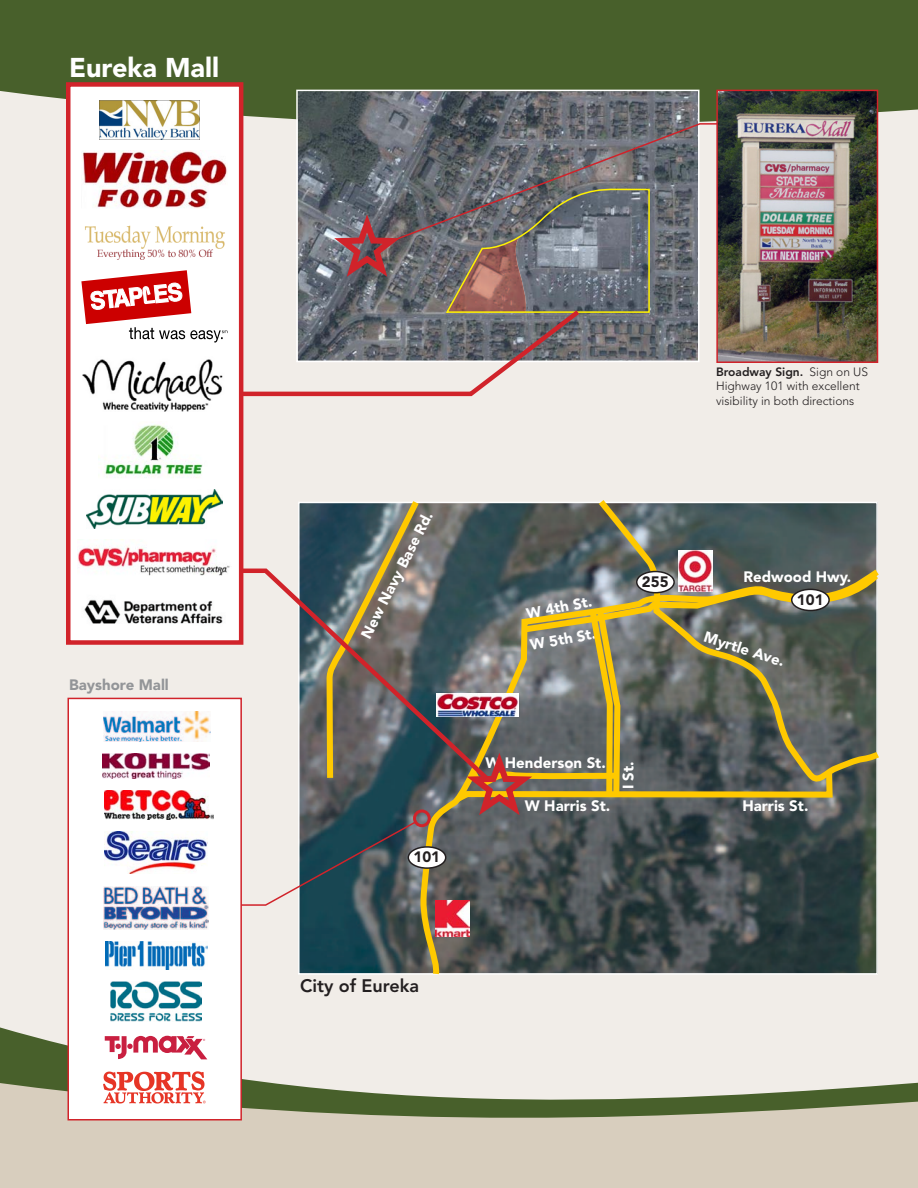
<style>
.page{position:relative;width:918px;height:1188px;background:#fff}
.page>*{position:absolute;margin:0;border:0;box-sizing:border-box;transform-origin:0 0}
.t1{font:900 27px "Avenir";color:#fff}
.t2{font:800 18px "Avenir";color:#231f20}
.t3{font:900 15px/31.8px "Avenir";color:#fff}
.t4{font:900 15px "Avenir";color:#939598}
.t5{font:900 15px "Avenir";color:#231f20}
.t6{font:300 12px/14.4px "Avenir";color:#231f20}
.s1{font-weight:800}
</style>
<div class="page">
<div style="left:0;top:147px;width:918px;height:880px;background:#f1ede8"></div>
<img style="left:301px;top:505px;width:294px;height:467px">
<div style="left:0;top:1139px;width:918px;height:49px;background:#d8cebe"></div>
<svg style="left:0;top:1027px;width:918px;height:112px;background:#c9c8b7"></svg>
<div style="left:0;top:0;width:918px;height:147px;background:#48602b"></div>
<svg style="left:242px;top:820px;width:176px;height:87px;background:#728185"></svg>
<div style="left:68px;top:84px;width:173px;height:559px;background:#fff"></div>
<div style="left:66px;top:82px;width:177px;height:563px;border:4px solid #d1232a"></div>
<div style="left:68px;top:698px;width:173px;height:422px;background:#fff"></div>
<div style="left:68px;top:698px;width:174px;height:422px;border:2px solid #d1232a"></div>
<img style="left:78px;top:539px;width:152px;height:37px">
<img style="left:103px;top:753px;width:106px;height:26px">
<img style="left:105px;top:791px;width:108px;height:29px">
<img style="left:105px;top:832px;width:103px;height:42px">
<img style="left:104px;top:886px;width:105px;height:44px">
<img style="left:106px;top:942px;width:101px;height:27px">
<img style="left:111px;top:982px;width:91px;height:40px">
<svg style="left:296px;top:90px;width:404px;height:32px;background:#676c72"></svg>
<img style="left:719px;top:93px;width:156px;height:267px">
<div style="left:716px;top:90px;width:162px;height:273px;border:2px solid #d1232a"></div>
<img style="left:103px;top:712px;width:108px;height:29px">
<img style="left:84px;top:599px;width:139px;height:25px">
<svg style="left:105px;top:1036px;width:102px;height:23px"></svg>
<svg style="left:103px;top:1071px;width:103px;height:33px"></svg>
<img style="left:98px;top:424px;width:105px;height:54px">
<svg style="left:324px;top:496px;width:98px;height:70px;background:#697670"></svg>
<svg style="left:595px;top:496px;width:289px;height:68px;background:#6a736f"></svg>
<svg style="left:423px;top:564px;width:462px;height:417px;background:#525857"></svg>
<div style="left:408px;top:847px;width:38px;height:21px;background:#fff;border-radius:50%"></div>
<div style="left:408px;top:846px;width:38px;height:23px;border:2px solid #231f20;border-radius:50%"></div>
<div style="left:413px;top:810px;width:18px;height:17px;border:3px solid #d1232a;border-radius:50%"></div>
<svg style="left:81px;top:270px;width:146px;height:73px"></svg>
<img style="left:82px;top:150px;width:145px;height:58px">
<img style="left:85px;top:226px;width:140px;height:34px">
<img style="left:86px;top:490px;width:137px;height:39px">
<svg style="left:237px;top:566px;width:258px;height:220px;background:#8d8b87"></svg>
<svg style="left:238px;top:122px;width:481px;height:276px;background:#918b8d"></svg>
<img style="left:82px;top:359px;width:141px;height:52px">
<img style="left:99px;top:100px;width:100px;height:40px">
<img style="left:436px;top:693px;width:13px;height:24px">
<svg style="left:449px;top:567px;width:436px;height:255px;background:#75715d"></svg>
<h1 class="t1" style="left:69px;top:51px;width:152px">Eureka Mall</h1>
<p class="t4" style="left:69px;top:676px;width:101px">Bayshore Mall</p>
<p class="t3" style="left:351px;top:630px;width:142px;rotate:-63deg">New Navy Base Rd.</p>
<p class="t5" style="left:414px;top:848px;width:28px">101</p>
<p class="t2" style="left:300px;top:975px;width:120px">City of Eureka</p>
<p class="t6" style="left:716px;top:365px;width:154px"><span class="s1">Broadway Sign.</span> Sign on US<br>Highway 101 with excellent visibility in both directions</p>
<p class="t3" style="left:521px;top:599px;width:70px;rotate:-11deg">W 4th St.<br>W 5th St.</p>
<p class="t5" style="left:642px;top:573px;width:28px">255</p>
<p class="t3" style="left:743px;top:561px;width:109px">Redwood Hwy.</p>
<p class="t3" style="left:710px;top:621px;width:85px;rotate:18deg">Myrtle Ave.</p>
<p class="t5" style="left:797px;top:591px;width:28px">101</p>
<p class="t3" style="left:485px;top:747px;width:122px">W Henderson St.</p>
<p class="t3" style="left:525px;top:790px;width:87px">W Harris St.</p>
<p class="t3" style="left:612px;top:789px;width:30px;rotate:-90deg">I St.</p>
<p class="t3" style="left:742px;top:790px;width:68px">Harris St.</p>
</div>
